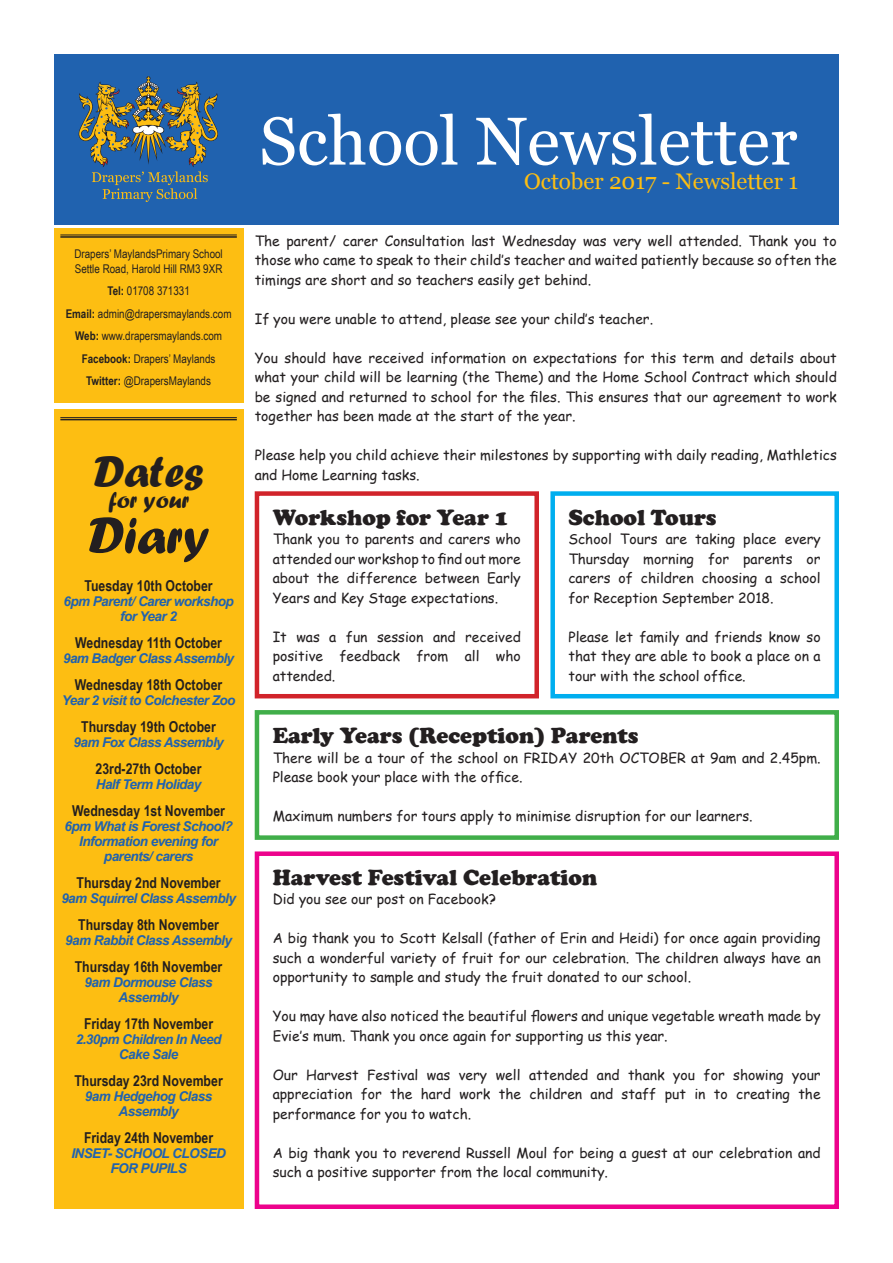
<style>
.page{position:relative;width:893px;height:1263px;background:#fff}
.page>*{position:absolute;margin:0;border:0;box-sizing:border-box;transform-origin:0 0}
.t1{font:67.5px "Georgia";color:#fff}
.t2{font:52.5px "Forte";color:#231f20}
.t3{font:45px "Forte";color:#231f20}
.t4{font:24px "Forte";color:#231f20}
.t5{font:900 22.5px "Cooper";color:#231f20}
.t6{font:22.5px "Georgia";color:#fdbe12}
.t7{font:700 15px "Arial Narrow";color:#231f20}
.t8{font:13.95px/19.5px "Comic Sans MS";color:#231f20;text-align:justify}
.t9{font:italic 700 13.5px/15px "Arial";letter-spacing:-.04em;color:#2062af;text-align:center}
.t10{font:12px/22.5px "Arial Narrow";color:#231f20}
.s1{font-weight:700}
</style>
<div class="page">
<div style="left:54px;top:409px;width:189px;height:800px;background:#fdbe12"></div>
<div style="left:54px;top:54px;width:785px;height:170px;background:#2062af"></div>
<svg style="left:79px;top:76px;width:139px;height:126px"></svg>
<div style="left:54px;top:228px;width:189px;height:175px;background:#fdbe12"></div>
<hr style="left:60px;top:235px;width:177px;height:1px;background:#231f20">
<hr style="left:60px;top:236px;width:177px;height:2px;background:#231f20">
<hr style="left:60px;top:417px;width:177px;height:1px;background:#231f20">
<hr style="left:60px;top:419px;width:177px;height:1px;background:#231f20">
<div style="left:255px;top:491px;width:284px;height:207px;border:4px solid #d1232a"></div>
<div style="left:550px;top:491px;width:289px;height:207px;border:4px solid #00aeef"></div>
<div style="left:255px;top:710px;width:584px;height:130px;border:4px solid #40ae49"></div>
<div style="left:255px;top:851px;width:584px;height:358px;border:4px solid #ed028c"></div>
<p class="t10" style="left:74px;top:246px;width:150px;line-height:14.4px">Drapers’ MaylandsPrimary School<br>Settle Road, Harold Hill RM3 9XR</p>
<p class="t10" style="left:66px;top:279px;width:167px;text-align:center"><span class="s1">Tel:</span> 01708 371331<br><span class="s1">Email:</span> admin@drapersmaylands.com<br><span class="s1">Web:</span> www.drapersmaylands.com<br><span class="s1">Facebook:</span> Drapers’ Maylands<br><span class="s1">Twitter:</span> @DrapersMaylands</p>
<h3 class="t3" style="left:93px;top:446px;width:112px">Dates</h3>
<h3 class="t4" style="left:108px;top:486px;width:83px">for your</h3>
<h2 class="t2" style="left:88px;top:505px;width:123px">Diary</h2>
<p class="t7" style="left:84px;top:574px;width:130px">Tuesday 10th October</p>
<p class="t9" style="left:63px;top:594px;width:172px">6pm Parent/ Carer workshop for Year 2</p>
<p class="t7" style="left:75px;top:631px;width:148px">Wednesday 11th October</p>
<p class="t9" style="left:63px;top:651px;width:173px">9am Badger Class Assembly</p>
<p class="t7" style="left:75px;top:673px;width:149px">Wednesday 18th October</p>
<p class="t9" style="left:62px;top:693px;width:175px">Year 2 visit to Colchester Zoo</p>
<p class="t7" style="left:81px;top:715px;width:136px">Thursday 19th October</p>
<p class="t9" style="left:73px;top:735px;width:152px">9am Fox Class Assembly</p>
<p class="t7" style="left:96px;top:757px;width:107px">23rd-27th October</p>
<p class="t9" style="left:96px;top:777px;width:107px">Half Term Holiday</p>
<p class="t7" style="left:72px;top:799px;width:154px">Wednesday 1st November</p>
<p class="t9" style="left:65px;top:819px;width:170px">6pm What is Forest School?<br>Information evening for parents/ carers</p>
<p class="t7" style="left:76px;top:871px;width:146px">Thursday 2nd November</p>
<p class="t9" style="left:61px;top:891px;width:176px">9am Squirrel Class Assembly</p>
<p class="t7" style="left:78px;top:913px;width:142px">Thursday 8th November</p>
<p class="t9" style="left:65px;top:933px;width:168px">9am Rabbit Class Assembly</p>
<p class="t7" style="left:75px;top:955px;width:149px">Thursday 16th November</p>
<p class="t9" style="left:85px;top:975px;width:130px">9am Dormouse Class<br>Assembly</p>
<p class="t7" style="left:84px;top:1012px;width:131px">Friday 17th November</p>
<p class="t9" style="left:76px;top:1032px;width:147px">2.30pm Children In Need<br>Cake Sale</p>
<p class="t7" style="left:74px;top:1069px;width:150px">Thursday 23rd November</p>
<p class="t9" style="left:85px;top:1089px;width:129px">9am Hedgehog Class<br>Assembly</p>
<p class="t7" style="left:84px;top:1126px;width:131px">Friday 24th November</p>
<p class="t9" style="left:71px;top:1146px;width:156px">INSET- SCHOOL CLOSED<br>FOR PUPILS</p>
<h1 class="t1" style="left:259px;top:100px;width:540px">School Newsletter</h1>
<h3 class="t6" style="left:524px;top:168px;width:276px">October 2017 - Newsletter 1</h3>
<p class="t8" style="left:255px;top:230px;width:584px">The parent/ carer Consultation last Wednesday was very well attended. Thank you to those who came to speak to their child’s teacher and waited patiently because so often the timings are short and so teachers easily get behind.</p>
<p class="t8" style="left:255px;top:308px;width:400px">If you were unable to attend, please see your child’s teacher.</p>
<p class="t8" style="left:255px;top:347px;width:584px">You should have received information on expectations for this term and details about what your child will be learning (the Theme) and the Home School Contract which should be signed and returned to school for the files. This ensures that our agreement to work together has been made at the start of the year.</p>
<p class="t8" style="left:255px;top:445px;width:584px">Please help you child achieve their milestones by supporting with daily reading, Mathletics and Home Learning tasks.</p>
<h3 class="t5" style="left:273px;top:504px;width:237px">Workshop for Year 1</h3>
<p class="t8" style="left:273px;top:529px;width:250px">Thank you to parents and carers who attended our workshop to find out more about the difference between Early Years and Key Stage expectations.</p>
<p class="t8" style="left:273px;top:626px;width:250px">It was a fun session and received positive feedback from all who attended.</p>
<h3 class="t5" style="left:568px;top:504px;width:150px">School Tours</h3>
<p class="t8" style="left:568px;top:529px;width:254px">School Tours are taking place every Thursday morning for parents or carers of children choosing a school for Reception September 2018.</p>
<p class="t8" style="left:568px;top:626px;width:254px">Please let family and friends know so that they are able to book a place on a tour with the school office.</p>
<h3 class="t5" style="left:273px;top:723px;width:367px">Early Years (Reception) Parents</h3>
<p class="t8" style="left:273px;top:747px;width:549px">There will be a tour of the school on FRIDAY 20th OCTOBER at 9am and 2.45pm.<br>Please book your place with the office.</p>
<p class="t8" style="left:273px;top:806px;width:482px">Maximum numbers for tours apply to minimise disruption for our learners.</p>
<h3 class="t5" style="left:273px;top:864px;width:326px">Harvest Festival Celebration</h3>
<p class="t8" style="left:273px;top:889px;width:225px">Did you see our post on Facebook?</p>
<p class="t8" style="left:273px;top:928px;width:549px">A big thank you to Scott Kelsall (father of Erin and Heidi) for once again providing such a wonderful variety of fruit for our celebration. The children always have an opportunity to sample and study the fruit donated to our school.</p>
<p class="t8" style="left:273px;top:1006px;width:549px">You may have also noticed the beautiful flowers and unique vegetable wreath made by<br>Evie’s mum. Thank you once again for supporting us this year.</p>
<p class="t8" style="left:273px;top:1064px;width:549px">Our Harvest Festival was very well attended and thank you for showing your appreciation for the hard work the children and staff put in to creating the performance for you to watch.</p>
<p class="t8" style="left:273px;top:1142px;width:549px">A big thank you to reverend Russell Moul for being a guest at our celebration and such a positive supporter from the local community.</p>
</div>
